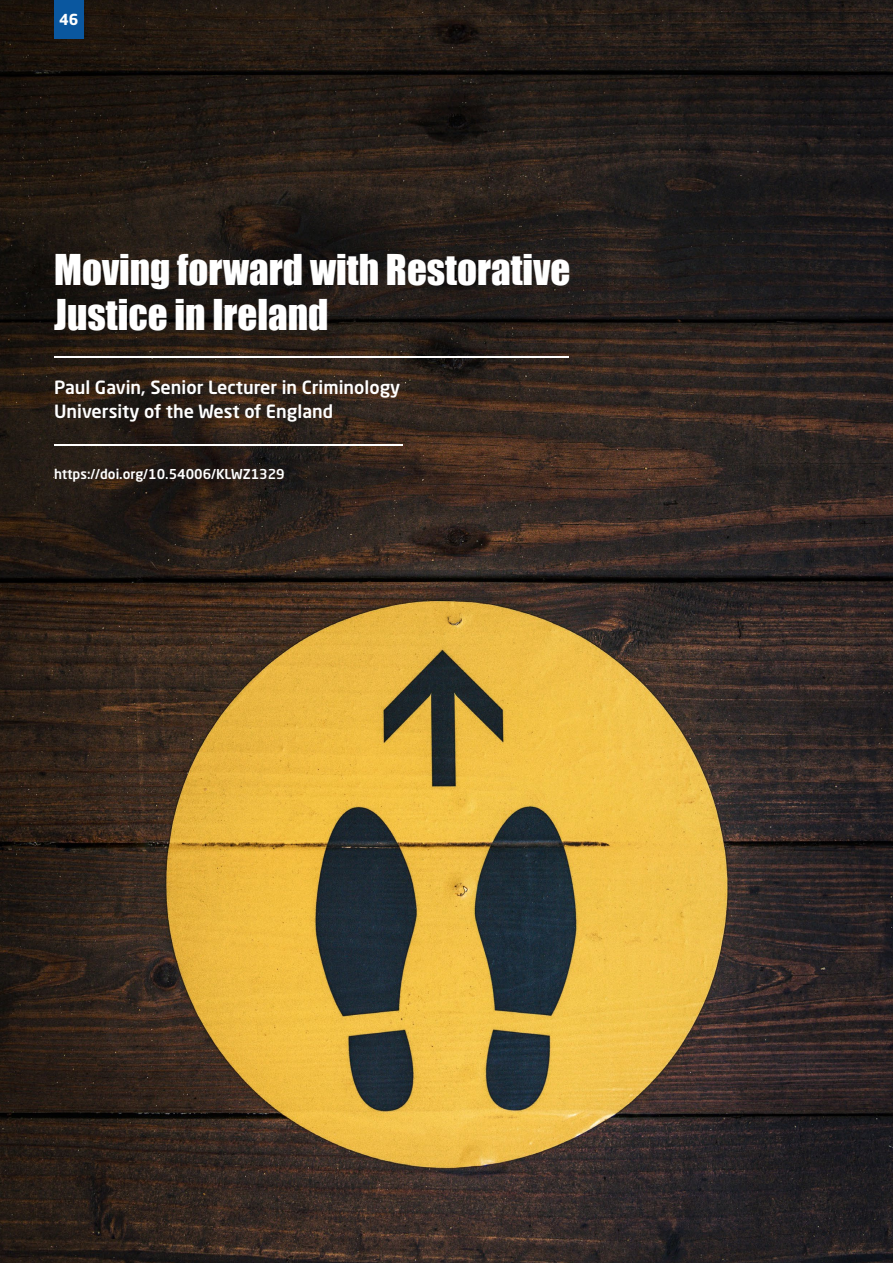
<style>
.page{position:relative;width:893px;height:1263px;background:#fff}
.page>*{position:absolute;margin:0;border:0;box-sizing:border-box;transform-origin:0 0}
.t1{font:39px/45px "Impact";color:#fff}
.t2{font:500 18px/24px "Neo Sans Std";color:#fff}
.t3{font:700 15px "Neo Sans Std";color:#fff}
.t4{font:500 13.5px "Neo Sans Std";color:#fff}
</style>
<div class="page">
<img style="left:0;top:0;width:893px;height:1263px">
<hr style="left:54px;top:357px;width:515px;height:1px;background:#fff">
<div style="left:54px;top:0;width:30px;height:38px;background:#0a579f"></div>
<hr style="left:54px;top:444px;width:349px;height:1px;background:#fff">
<p class="t3" style="left:59px;top:10px;width:21px">46</p>
<h1 class="t1" style="left:54px;top:246px;width:518px">Moving forward with Restorative<br>Justice in Ireland</h1>
<p class="t2" style="left:54px;top:375px;width:348px">Paul Gavin, Senior Lecturer in Criminology<br>University of the West of England</p>
<p class="t4" style="left:54px;top:466px;width:232px">https://doi.org/10.54006/KLWZ1329</p>
</div>
